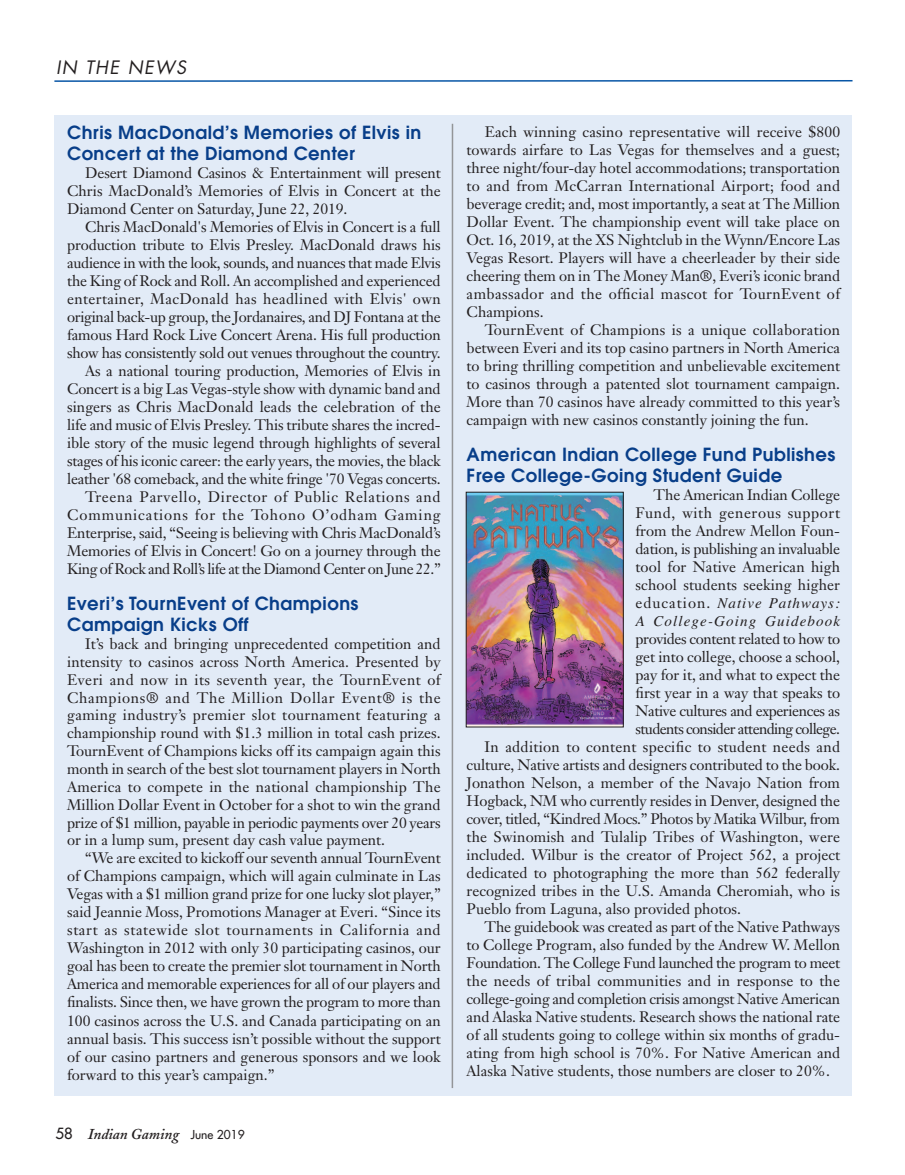
<style>
.page{position:relative;width:905px;height:1175px;background:#fff}
.page>*{position:absolute;margin:0;border:0;box-sizing:border-box;transform-origin:0 0}
.t1{font:600 18px/21px "Avant Garde";letter-spacing:.025em;color:#083e89}
.t2{font:italic 18px "Futura";letter-spacing:.08em;color:#231f20}
.t3{font:15px/18px "Janson Text";letter-spacing:-.01em;color:#231f20;text-align:justify}
.t4{font:italic 15px/18px "Times";letter-spacing:.075em;color:#231f20}
.t5{font:15px "Janson Text";letter-spacing:.01em;color:#231f20}
.t6{font:15px "Janson Text";letter-spacing:.015em;color:#231f20}
.t7{font:15px "Janson Text";letter-spacing:.02em;color:#231f20}
.t8{font:15px "Janson Text";letter-spacing:-.04em;color:#231f20}
.t9{font:italic 600 15px "Adobe Caslon";color:#231f20}
.s1{font-family:"Futura";font-weight:400;font-style:normal}
.s2{font-family:"Futura";font-weight:400;font-style:normal;font-size:12px}
.s3{font-family:"Janson Text";font-style:normal}
</style>
<div class="page">
<div style="left:54px;top:115px;width:797px;height:980px;background:#e2ebf7"></div>
<hr style="left:54px;top:80px;width:798px;height:2px;background:#0856a6">
<hr style="left:451px;top:124px;width:2px;height:964px;background:#939598">
<img style="left:468px;top:494px;width:153px;height:231px">
<div style="left:466px;top:492px;width:157px;height:235px;border:1px solid #231f20"></div>
<p class="t2" style="left:56px;top:59px;width:132px">IN THE NEWS</p>
<p class="t1" style="left:67px;top:123px;width:355px">Chris MacDonald’s Memories of Elvis in<br>Concert at the Diamond Center</p>
<p class="t3" style="left:67px;top:165px;width:375px;text-indent:18px">Desert Diamond Casinos &amp; Entertainment will present Chris MacDonald’s Memories of Elvis in Concert at the Diamond Center on Saturday, June 22, 2019.</p>
<p class="t3" style="left:67px;top:219px;width:375px;text-align:right">Chris MacDonald's Memories of Elvis in Concert is a full production tribute to Elvis Presley. MacDonald draws his audience in with the look, sounds, and nuances that made Elvis the King of Rock and Roll. An accomplished and experienced entertainer, MacDonald has headlined with Elvis' own original back-up group, the Jordanaires, and DJ Fontana at the famous Hard Rock Live Concert Arena. His full production show has consistently sold out venues throughout the country.<br>As a national touring production, Memories of Elvis in Concert is a big Las Vegas-style show with dynamic band and singers as Chris MacDonald leads the celebration of the life and music of Elvis Presley. This tribute shares the incred&shy;ible story of the music legend through highlights of several stages of his iconic career: the early years, the movies, the black leather '68 comeback, and the white fringe '70 Vegas concerts.<br>Treena Parvello, Director of Public Relations and Communications for the Tohono O’odham Gaming Enterprise, said, “Seeing is believing with Chris MacDonald’s Memories of Elvis in Concert! Go on a journey through the King of Rock and Roll’s life at the Diamond Center on June 22.”</p>
<p class="t1" style="left:67px;top:594px;width:293px">Everi’s TournEvent of Champions<br>Campaign Kicks Off</p>
<p class="t3" style="left:67px;top:636px;width:375px;text-indent:18px">It’s back and bringing unprecedented competition and intensity to casinos across North America. Presented by Everi and now in its seventh year, the TournEvent of Champions® and The Million Dollar Event® is the gaming industry’s premier slot tournament featuring a championship round with $1.3 million in total cash prizes.<br>TournEvent of Champions kicks off its campaign again this month in search of the best slot tournament players in North America to compete in the national championship The Million Dollar Event in October for a shot to win the grand prize of $1 million, payable in periodic payments over 20 years or in a lump sum, present day cash value payment.</p>
<p class="t3" style="left:67px;top:850px;width:375px;text-indent:18px">“We are excited to kickoff our seventh annual TournEvent of Champions campaign, which will again culminate in Las Vegas with a $1 million grand prize for one lucky slot player,” said Jeannie Moss, Promotions Manager at Everi. “Since its start as statewide slot tournaments in California and Washington in 2012 with only 30 participating casinos, our goal has been to create the premier slot tournament in North America and memorable experiences for all of our players and finalists. Since then, we have grown the program to more than 100 casinos across the U.S. and Canada participating on an annual basis. This success isn’t possible without the support of our casino partners and generous sponsors and we look forward to this year’s campaign.”</p>
<p class="t9" style="left:55px;top:1129px;width:191px"><span class="s1">58</span> Indian Gaming <span class="s2">June 2019</span></p>
<p class="t3" style="left:466px;top:124px;width:375px;text-indent:18px">Each winning casino representative will receive $800 towards airfare to Las Vegas for themselves and a guest; three night/four-day hotel accommodations; transportation to and from McCarran International Airport; food and beverage credit; and, most importantly, a seat at The Million Dollar Event. The championship event will take place on Oct. 16, 2019, at the XS Nightclub in the Wynn/Encore Las Vegas Resort. Players will have a cheerleader by their side cheering them on in The Money Man®, Everi’s iconic brand ambassador and the official mascot for TournEvent of Champions.</p>
<p class="t3" style="left:466px;top:322px;width:375px;text-indent:18px">TournEvent of Champions is a unique collaboration between Everi and its top casino partners in North America to bring thrilling competition and unbelievable excitement to casinos through a patented slot tournament campaign.<br>More than 70 casinos have already committed to this year’s campaign with new casinos constantly joining the fun.</p>
<p class="t1" style="left:466px;top:445px;width:370px">American Indian College Fund Publishes<br>Free College-Going Student Guide</p>
<p class="t3" style="left:635px;top:487px;width:206px;text-indent:18px">The American Indian College Fund, with generous support from the Andrew Mellon Foun&shy;dation, is publishing an invaluable tool for Native American high school students seeking higher</p>
<p class="t4" style="left:635px;top:594px;width:206px"><span class="s3">education.</span> Native Pathways:<br>A College-Going Guidebook</p>
<p class="t3" style="left:635px;top:631px;width:206px">provides content related to how to</p>
<p class="t3" style="left:635px;top:649px;width:206px">get into college, choose a school,</p>
<p class="t3" style="left:635px;top:667px;width:206px">pay for it, and what to expect the</p>
<p class="t3" style="left:635px;top:685px;width:206px">first year in a way that speaks to</p>
<p class="t3" style="left:635px;top:703px;width:206px">Native cultures and experiences as</p>
<p class="t8" style="left:635px;top:723px;width:206px">students consider attending college.</p>
<p class="t7" style="left:484px;top:741px;width:357px">In addition to content specific to student needs and</p>
<p class="t3" style="left:466px;top:757px;width:375px">culture, Native artists and designers contributed to the book.</p>
<p class="t3" style="left:466px;top:775px;width:375px">Jonathon Nelson, a member of the Navajo Nation from</p>
<p class="t3" style="left:466px;top:793px;width:375px">Hogback, NM who currently resides in Denver, designed the</p>
<p class="t3" style="left:466px;top:811px;width:375px">cover, titled, “Kindred Mocs.” Photos by Matika Wilbur, from</p>
<p class="t5" style="left:466px;top:831px;width:375px">the Swinomish and Tulalip Tribes of Washington, were</p>
<p class="t3" style="left:466px;top:847px;width:375px">included. Wilbur is the creator of Project 562, a project</p>
<p class="t3" style="left:466px;top:865px;width:375px">dedicated to photographing the more than 562 federally</p>
<p class="t3" style="left:466px;top:883px;width:375px">recognized tribes in the U.S. Amanda Cheromiah, who is</p>
<p class="t3" style="left:466px;top:901px;width:276px">Pueblo from Laguna, also provided photos.</p>
<p class="t3" style="left:484px;top:919px;width:357px">The guidebook was created as part of the Native Pathways</p>
<p class="t3" style="left:466px;top:937px;width:375px">to College Program, also funded by the Andrew W. Mellon</p>
<p class="t3" style="left:466px;top:955px;width:375px">Foundation. The College Fund launched the program to meet</p>
<p class="t6" style="left:466px;top:975px;width:375px">the needs of tribal communities and in response to the</p>
<p class="t3" style="left:466px;top:991px;width:375px">college-going and completion crisis amongst Native American</p>
<p class="t3" style="left:466px;top:1009px;width:375px">and Alaska Native students. Research shows the national rate</p>
<p class="t3" style="left:466px;top:1027px;width:375px">of all students going to college within six months of gradu-</p>
<p class="t3" style="left:466px;top:1045px;width:375px">ating from high school is 70%. For Native American and</p>
<p class="t3" style="left:466px;top:1063px;width:365px">Alaska Native students, those numbers are closer to 20%.</p>
</div>
